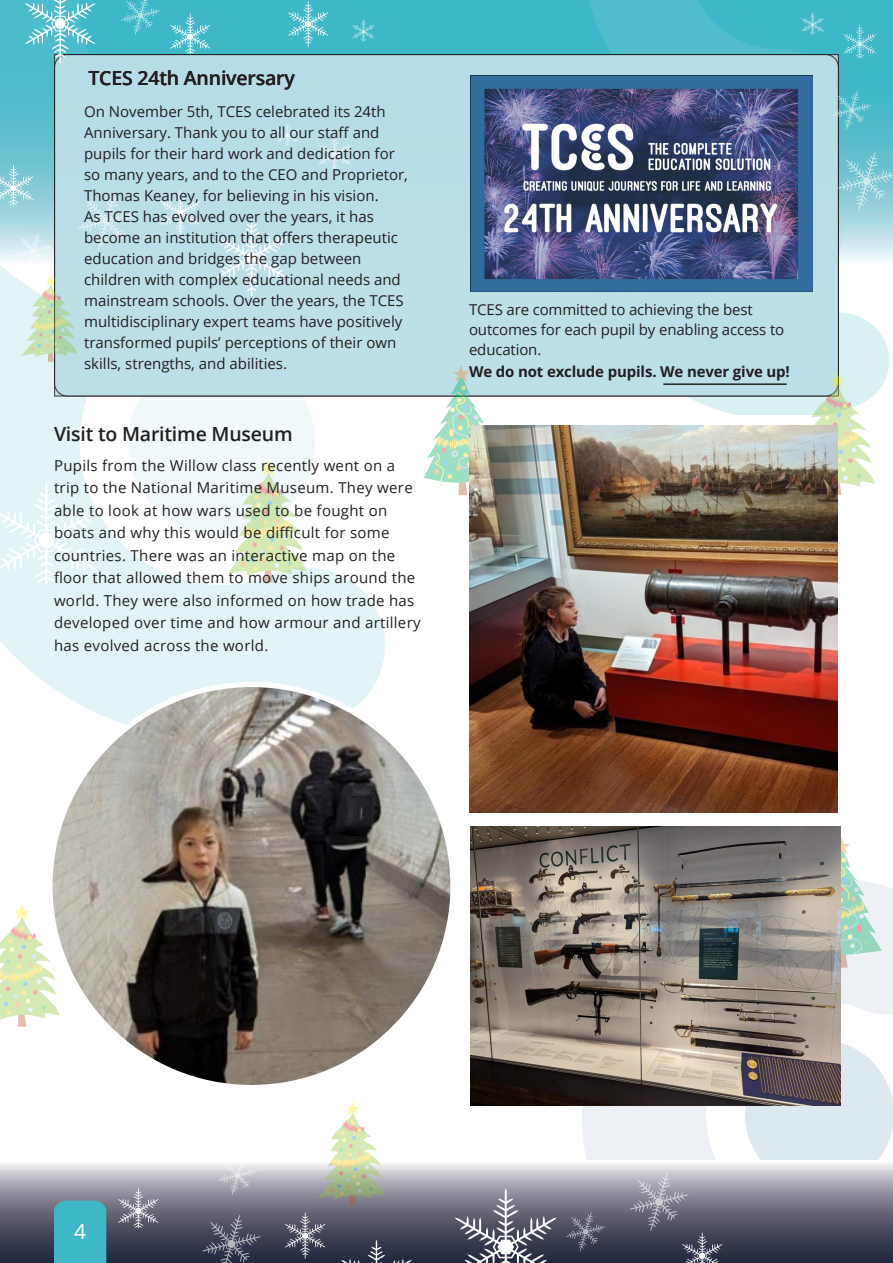
<style>
.page{position:relative;width:893px;height:1263px;background:#fff}
.page>*{position:absolute;margin:0;border:0;box-sizing:border-box;transform-origin:0 0}
.t1{font:21px "Open Sans";color:#fff}
.t2{font:600 19.5px "Open Sans";letter-spacing:-.01em;color:#231f20}
.t3{font:15px/21px "Open Sans";color:#231f20}
.t4{font:15px/22.5px "Open Sans";letter-spacing:.02em;color:#231f20}
.t5{font:700 15px "Open Sans";letter-spacing:-.01em;color:#231f20}
</style>
<div class="page">
<div style="left:0;top:0;width:893px;height:328px;background:#3eb8c7"></div>
<svg style="left:582px;top:885px;width:311px;height:275px"></svg>
<svg style="left:0;top:1164px;width:893px;height:99px;background:#7b7b88"></svg>
<svg style="left:0;top:0;width:364px;height:164px"></svg>
<svg style="left:0;top:362px;width:385px;height:363px;fill:#e2f4f6"></svg>
<svg style="left:688px;top:211px;width:205px;height:204px;background:#dfeff1"></svg>
<div style="left:54px;top:1200px;width:52px;height:63px;background:#3eb8c7"></div>
<div style="left:55px;top:55px;width:783px;height:341px;background:#bbdfe7;border-radius:13px"></div>
<svg style="left:424px;top:365px;width:77px;height:130px"></svg>
<svg style="left:796px;top:372px;width:79px;height:123px"></svg>
<svg style="left:840px;top:837px;width:42px;height:131px"></svg>
<svg style="left:0;top:904px;width:60px;height:123px"></svg>
<svg style="left:227px;top:460px;width:79px;height:123px"></svg>
<svg style="left:318px;top:1102px;width:66px;height:103px"></svg>
<svg style="left:0;top:482px;width:97px;height:102px"></svg>
<svg style="left:121px;top:0;width:208px;height:56px"></svg>
<svg style="left:352px;top:18px;width:23px;height:23px"></svg>
<svg style="left:276px;top:123px;width:23px;height:22px"></svg>
<svg style="left:318px;top:135px;width:33px;height:34px"></svg>
<svg style="left:0;top:164px;width:136px;height:198px"></svg>
<svg style="left:216px;top:217px;width:71px;height:81px"></svg>
<svg style="left:160px;top:190px;width:41px;height:46px"></svg>
<svg style="left:25px;top:0;width:71px;height:65px"></svg>
<svg style="left:585px;top:0;width:308px;height:211px"></svg>
<svg style="left:455px;top:1188px;width:102px;height:75px;background:#777885"></svg>
<svg style="left:218px;top:1164px;width:40px;height:31px"></svg>
<svg style="left:202px;top:1214px;width:59px;height:49px;background:#535566"></svg>
<svg style="left:118px;top:1187px;width:41px;height:41px;background:#8c8b97"></svg>
<svg style="left:341px;top:1239px;width:71px;height:24px;background:#3c4153"></svg>
<svg style="left:285px;top:1212px;width:41px;height:47px;background:#606271"></svg>
<svg style="left:566px;top:1212px;width:40px;height:39px;background:#58596a"></svg>
<svg style="left:629px;top:1172px;width:94px;height:91px;background:#71717f"></svg>
<img style="left:469px;top:426px;width:368px;height:387px">
<img style="left:50px;top:684px;width:403px;height:403px;border-radius:201px">
<img style="left:470px;top:75px;width:343px;height:216px">
<img style="left:470px;top:827px;width:370px;height:278px">
<hr style="left:663px;top:383px;width:124px;height:2px;background:#231f20">
<p class="t2" style="left:88px;top:65px;width:208px">TCES 24th Anniversary</p>
<p class="t3" style="left:84px;top:101px;width:325px">On November 5th, TCES celebrated its 24th Anniversary. Thank you to all our staff and pupils for their hard work and dedication for so many years, and to the CEO and Proprietor, Thomas Keaney, for believing in his vision.<br>As TCES has evolved over the years, it has become an institution that offers therapeutic education and bridges the gap between children with complex educational needs and mainstream schools. Over the years, the TCES multidisciplinary expert teams have positively transformed pupils’ perceptions of their own skills, strengths, and abilities.</p>
<p class="t2" style="left:54px;top:420px;width:240px">Visit to Maritime Museum</p>
<p class="t4" style="left:54px;top:454px;width:368px">Pupils from the Willow class recently went on a trip to the National Maritime Museum. They were able to look at how wars used to be fought on boats and why this would be difficult for some countries. There was an interactive map on the floor that allowed them to move ships around the world. They were also informed on how trade has developed over time and how armour and artillery has evolved across the world.</p>
<p class="t3" style="left:469px;top:299px;width:317px;line-height:20.2px">TCES are committed to achieving the best outcomes for each pupil by enabling access to education.</p>
<p class="t5" style="left:469px;top:361px;width:322px">We do not exclude pupils. We never give up!</p>
<p class="t1" style="left:74px;top:1217px;width:14px">4</p>
</div>
